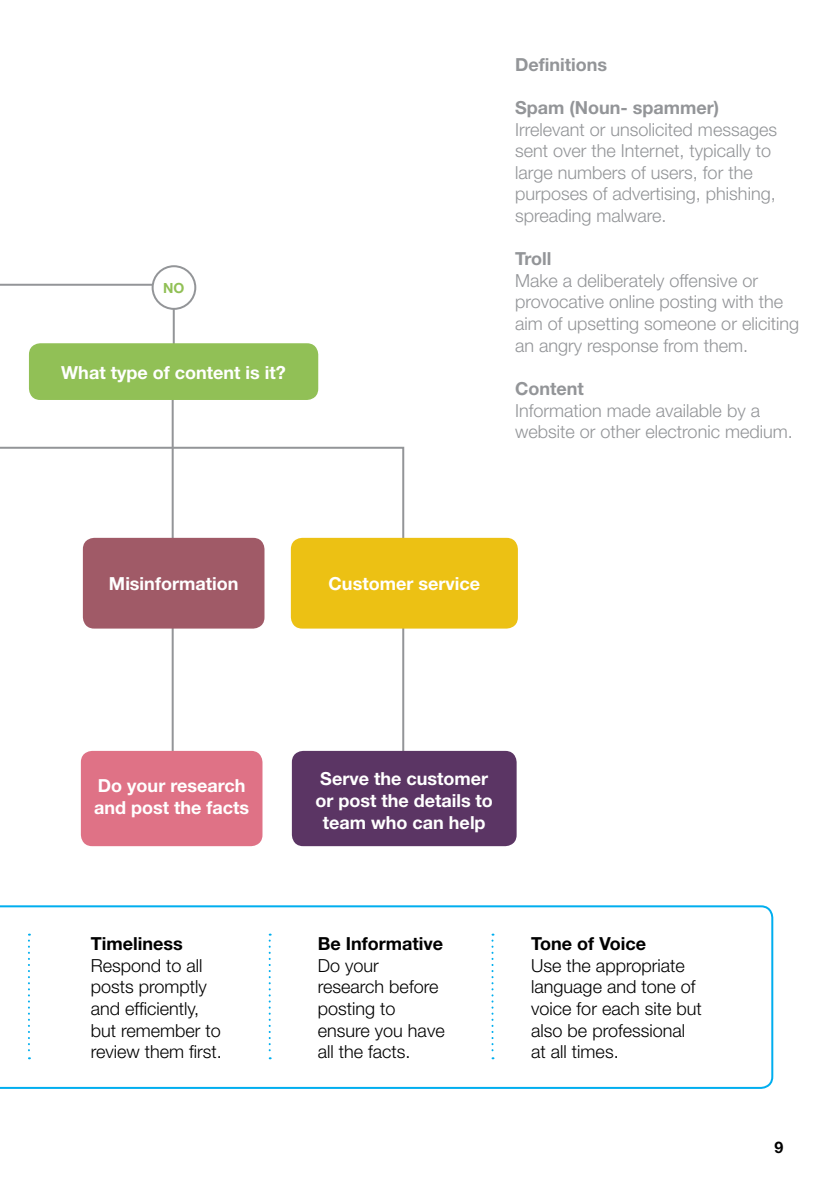
<style>
.page{position:relative;width:840px;height:1191px;background:#fff}
.page>*{position:absolute;margin:0;border:0;box-sizing:border-box;transform-origin:0 0}
.t1{font:300 18px/21.6px "Helvetica Neue";color:#939598}
.t2{font:300 18px/21.6px "Helvetica Neue";color:#000}
.t3{font:700 18px/21.6px "Helvetica Neue";color:#fff}
.t4{font:700 18px "Helvetica Neue";color:#939598}
.t5{font:700 18px "Helvetica Neue";color:#000}
.t6{font:700 16px "Helvetica Neue";color:#000}
.t7{font:700 14px "Helvetica Neue";color:#91c056}
</style>
<div class="page">
<hr style="left:171px;top:384px;width:2px;height:412px;background:#939598">
<svg style="left:0;top:446px;width:171px;height:104px"></svg>
<svg style="left:0;top:283px;width:175px;height:68px"></svg>
<div style="left:152px;top:266px;width:43px;height:43px;background:#fff;border-radius:50%"></div>
<div style="left:151px;top:265px;width:45px;height:45px;border:2px solid #939598;border-radius:50%"></div>
<div style="left:29px;top:343px;width:289px;height:57px;background:#91c056;border-radius:11px"></div>
<svg style="left:0;top:905px;width:772px;height:184px"></svg>
<div style="left:81px;top:751px;width:181px;height:95px;background:#df7286;border-radius:11px"></div>
<div style="left:83px;top:538px;width:181px;height:90px;background:#a05a67;border-radius:11px"></div>
<svg style="left:171px;top:446px;width:234px;height:334px"></svg>
<div style="left:291px;top:538px;width:226px;height:90px;background:#ecc114;border-radius:11px"></div>
<div style="left:292px;top:751px;width:224px;height:95px;background:#5b3564;border-radius:11px"></div>
<svg style="left:268px;top:933px;width:2px;height:126px"></svg>
<svg style="left:28px;top:933px;width:2px;height:126px"></svg>
<svg style="left:491px;top:933px;width:2px;height:126px"></svg>
<p class="t7" style="left:163px;top:279px;width:23px">NO</p>
<p class="t3" style="left:61px;top:361px;width:226px">What type of content is it?</p>
<p class="t4" style="left:514px;top:53px;width:93px">Definitions</p>
<p class="t4" style="left:514px;top:96px;width:205px">Spam (Noun- spammer)</p>
<p class="t1" style="left:514px;top:118px;width:263px">Irrelevant or unsolicited messages sent over the Internet, typically to large numbers of users, for the purposes of advertising, phishing, spreading malware.</p>
<p class="t4" style="left:514px;top:248px;width:38px">Troll</p>
<p class="t1" style="left:514px;top:269px;width:285px">Make a deliberately offensive or provocative online posting with the aim of upsetting someone or eliciting an angry response from them.</p>
<p class="t4" style="left:514px;top:377px;width:70px">Content</p>
<p class="t1" style="left:514px;top:399px;width:279px">Information made available by a website or other electronic medium.</p>
<p class="t3" style="left:109px;top:572px;width:131px">Misinformation</p>
<p class="t3" style="left:328px;top:572px;width:153px">Customer service</p>
<p class="t3" style="left:94px;top:775px;width:157px">Do your research and post the facts</p>
<p class="t5" style="left:91px;top:932px;width:93px">Timeliness</p>
<p class="t2" style="left:91px;top:954px;width:133px">Respond to all posts promptly and efficiently, but remember to review them first.</p>
<p class="t3" style="left:315px;top:767px;width:179px;text-align:center">Serve the customer or post the details to team who can help</p>
<p class="t5" style="left:317px;top:932px;width:127px">Be Informative</p>
<p class="t2" style="left:317px;top:954px;width:128px">Do your research before posting to ensure you have all the facts.</p>
<p class="t5" style="left:531px;top:932px;width:116px">Tone of Voice</p>
<p class="t2" style="left:531px;top:954px;width:172px">Use the appropriate language and tone of voice for each site but also be professional at all times.</p>
<p class="t6" style="left:773px;top:1137px;width:10px">9</p>
</div>
